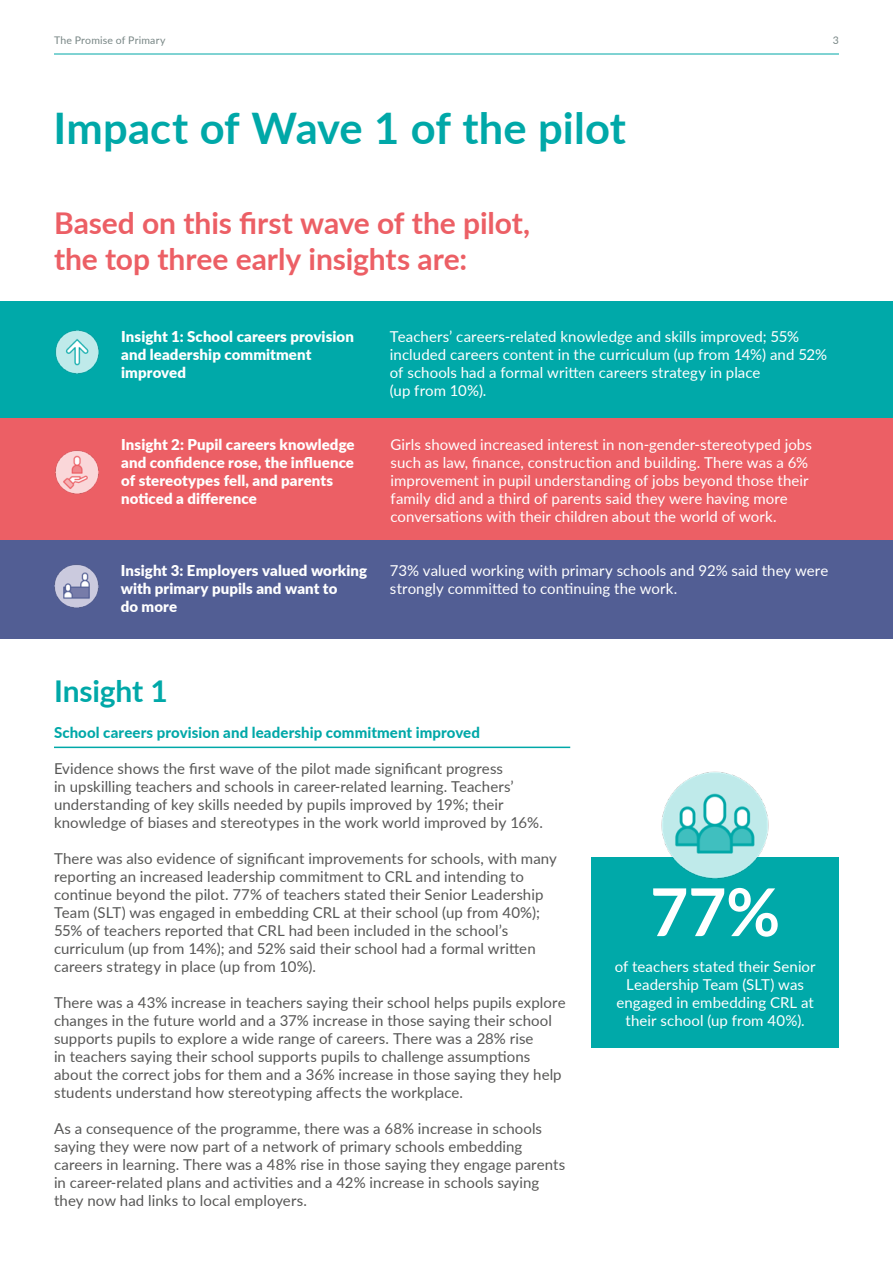
<style>
.page{position:relative;width:893px;height:1263px;background:#fff}
.page>*{position:absolute;margin:0;border:0;box-sizing:border-box;transform-origin:0 0}
.t1{font:700 66px "Lato";color:#fff}
.t2{font:700 43.5px "Lato";letter-spacing:.005em;color:#00a8a8}
.t3{font:700 30px/36px "Lato";letter-spacing:-.005em;color:#ec5f65}
.t4{font:700 30px "Lato";letter-spacing:-.005em;color:#00a8a8}
.t5{font:15px/18px "Lato";letter-spacing:.005em;color:#575756}
.t6{font:15px/18px "Lato";letter-spacing:.005em;color:#fff}
.t7{font:900 15px/18px "Lato";letter-spacing:.005em;color:#fff}
.t8{font:800 15px "Lato";letter-spacing:.01em;color:#00a8a8}
.t9{font:10.5px "Lato";letter-spacing:.02em;color:#788685}
</style>
<div class="page">
<div style="left:0;top:302px;width:893px;height:117px;background:#00a9a9"></div>
<div style="left:0;top:540px;width:893px;height:99px;background:#525e94"></div>
<div style="left:0;top:419px;width:893px;height:121px;background:#ec5f65"></div>
<hr style="left:54px;top:747px;width:516px;height:1px;background:#00a8a8">
<div style="left:591px;top:857px;width:248px;height:190px;background:#00a9a9"></div>
<img style="left:661px;top:771px;width:108px;height:108px">
<img style="left:55px;top:330px;width:44px;height:44px">
<img style="left:55px;top:450px;width:44px;height:44px">
<img style="left:54px;top:564px;width:45px;height:44px">
<hr style="left:54px;top:54px;width:785px;height:1px;background:#00a8a8">
<p class="t9" style="left:54px;top:33px;width:113px">The Promise of Primary</p>
<p class="t9" style="left:833px;top:33px;width:8px">3</p>
<h2 class="t2" style="left:54px;top:96px;width:574px">Impact of Wave 1 of the pilot</h2>
<h3 class="t3" style="left:54px;top:204px;width:478px">Based on this first wave of the pilot, the top three early insights are:</h3>
<p class="t7" style="left:121px;top:327px;width:234px">Insight 1: School careers provision and leadership commitment improved</p>
<p class="t7" style="left:121px;top:435px;width:235px">Insight 2: Pupil careers knowledge and confidence rose, the influence of stereotypes fell, and parents noticed a difference</p>
<p class="t7" style="left:121px;top:561px;width:248px">Insight 3: Employers valued working with primary pupils and want to<br>do more</p>
<p class="t6" style="left:390px;top:327px;width:439px">Teachers’ careers-related knowledge and skills improved; 55% included careers content in the curriculum (up from 14%) and 52% of schools had a formal written careers strategy in place<br>(up from 10%).</p>
<p class="t6" style="left:391px;top:435px;width:423px">Girls showed increased interest in non-gender-stereotyped jobs such as law, finance, construction and building. There was a 6% improvement in pupil understanding of jobs beyond those their family did and a third of parents said they were having more conversations with their children about the world of work.</p>
<p class="t6" style="left:390px;top:561px;width:440px">73% valued working with primary schools and 92% said they were strongly committed to continuing the work.</p>
<h3 class="t4" style="left:54px;top:669px;width:115px">Insight 1</h3>
<p class="t8" style="left:54px;top:721px;width:428px">School careers provision and leadership commitment improved</p>
<p class="t5" style="left:54px;top:759px;width:490px">Evidence shows the first wave of the pilot made significant progress<br>in upskilling teachers and schools in career-related learning. Teachers’ understanding of key skills needed by pupils improved by 19%; their knowledge of biases and stereotypes in the work world improved by 16%.</p>
<p class="t5" style="left:54px;top:849px;width:504px">There was also evidence of significant improvements for schools, with many reporting an increased leadership commitment to CRL and intending to continue beyond the pilot. 77% of teachers stated their Senior Leadership Team (SLT) was engaged in embedding CRL at their school (up from 40%); 55% of teachers reported that CRL had been included in the school’s curriculum (up from 14%); and 52% said their school had a formal written careers strategy in place (up from 10%).</p>
<p class="t5" style="left:54px;top:993px;width:513px">There was a 43% increase in teachers saying their school helps pupils explore changes in the future world and a 37% increase in those saying their school supports pupils to explore a wide range of careers. There was a 28% rise<br>in teachers saying their school supports pupils to challenge assumptions about the correct jobs for them and a 36% increase in those saying they help students understand how stereotyping affects the workplace.</p>
<p class="t5" style="left:54px;top:1119px;width:513px">As a consequence of the programme, there was a 68% increase in schools saying they were now part of a network of primary schools embedding careers in learning. There was a 48% rise in those saying they engage parents in career-related plans and activities and a 42% increase in schools saying they now had links to local employers.</p>
<h1 class="t1" style="left:650px;top:863px;width:132px">77%</h1>
<p class="t6" style="left:615px;top:957px;width:202px;text-align:center">of teachers stated their Senior<br>Leadership Team (SLT) was engaged in embedding CRL at their school (up from 40%).</p>
</div>
